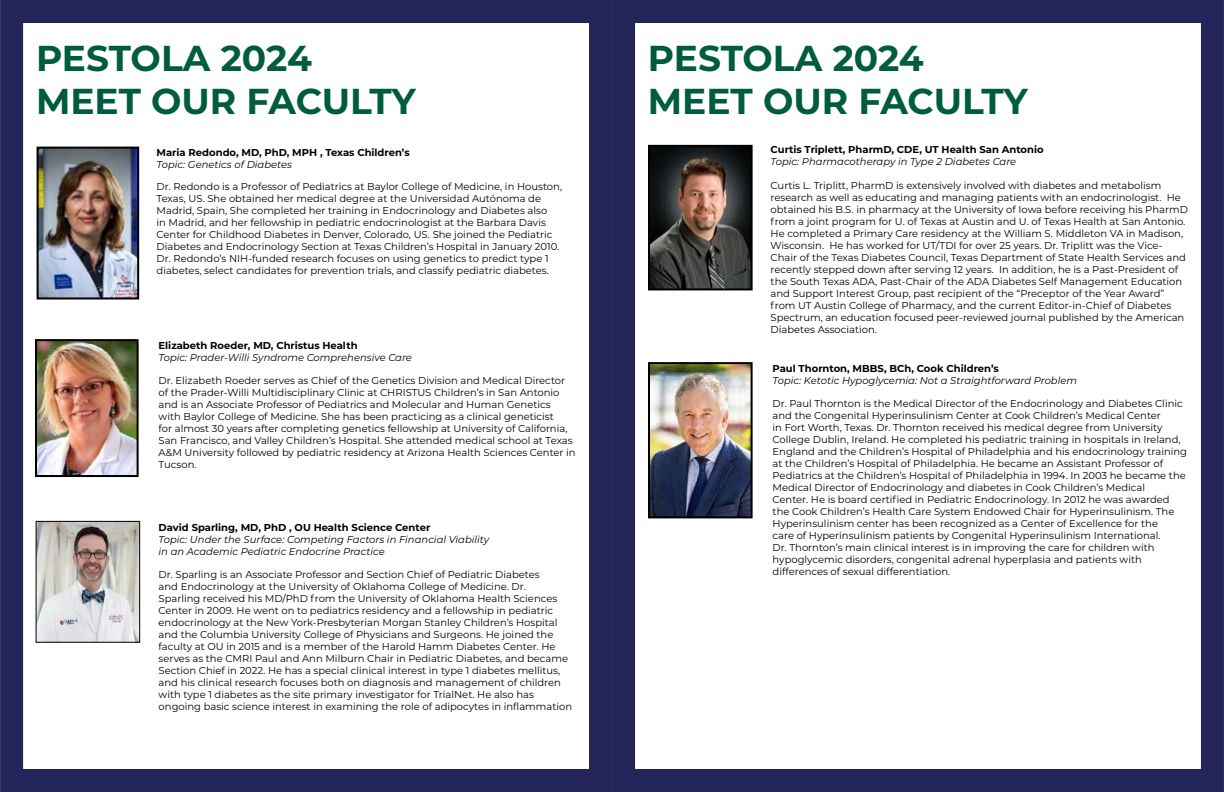
<style>
.page{position:relative;width:1224px;height:792px;background:#fff}
.page>*{position:absolute;margin:0;border:0;box-sizing:border-box;transform-origin:0 0}
.t1{font:700 36px/43.2px "Montserrat";letter-spacing:-.005em;color:#005c3f}
.t2{font:10px/12px "Montserrat";color:#000}
.t3{font:italic 10px/12px "Montserrat";color:#000}
.t4{font:700 10px "Montserrat";color:#000}
</style>
<div class="page">
<div style="left:612px;top:0;width:612px;height:792px;border:23px solid #24255a"></div>
<div style="left:0;top:0;width:612px;height:792px;border:23px solid #24255a"></div>
<img style="left:38px;top:342px;width:98px;height:132px">
<div style="left:35px;top:339px;width:104px;height:138px;border:2px solid #000"></div>
<img style="left:651px;top:148px;width:99px;height:139px">
<div style="left:648px;top:145px;width:105px;height:145px;border:2px solid #000"></div>
<img style="left:651px;top:365px;width:99px;height:150px">
<div style="left:648px;top:362px;width:105px;height:156px;border:2px solid #000"></div>
<img style="left:40px;top:150px;width:96px;height:146px">
<div style="left:37px;top:147px;width:102px;height:152px;border:2px solid #000"></div>
<img style="left:38px;top:523px;width:100px;height:118px">
<div style="left:36px;top:521px;width:104px;height:122px;border:1px solid #000"></div>
<h1 class="t1" style="left:36px;top:35px;width:381px">PESTOLA 2024<br>MEET OUR FACULTY</h1>
<p class="t4" style="left:157px;top:146px;width:255px">Maria Redondo, MD, PhD, MPH , Texas Children’s</p>
<p class="t3" style="left:157px;top:159px;width:137px">Topic: Genetics of Diabetes</p>
<p class="t2" style="left:157px;top:180px;width:407px">Dr. Redondo is a Professor of Pediatrics at Baylor College of Medicine, in Houston, Texas, US. She obtained her medical degree at the Universidad Autónoma de Madrid, Spain, She completed her training in Endocrinology and Diabetes also<br>in Madrid, and her fellowship in pediatric endocrinologist at the Barbara Davis Center for Childhood Diabetes in Denver, Colorado, US. She joined the Pediatric Diabetes and Endocrinology Section at Texas Children’s Hospital in January 2010.<br>Dr. Redondo’s NIH-funded research focuses on using genetics to predict type 1 diabetes, select candidates for prevention trials, and classify pediatric diabetes.</p>
<p class="t4" style="left:159px;top:338px;width:201px">Elizabeth Roeder, MD, Christus Health</p>
<p class="t3" style="left:159px;top:351px;width:255px">Topic: Prader-Willi Syndrome Comprehensive Care</p>
<p class="t2" style="left:159px;top:374px;width:419px">Dr. Elizabeth Roeder serves as Chief of the Genetics Division and Medical Director of the Prader-Willi Multidisciplinary Clinic at CHRISTUS Children’s in San Antonio and is an Associate Professor of Pediatrics and Molecular and Human Genetics<br>with Baylor College of Medicine. She has been practicing as a clinical geneticist<br>for almost 30 years after completing genetics fellowship at University of California, San Francisco, and Valley Children’s Hospital. She attended medical school at Texas A&amp;M University followed by pediatric residency at Arizona Health Sciences Center in Tucson.</p>
<p class="t4" style="left:159px;top:520px;width:273px">David Sparling, MD, PhD , OU Health Science Center</p>
<p class="t3" style="left:159px;top:533px;width:332px">Topic: Under the Surface: Competing Factors in Financial Viability in an Academic Pediatric Endocrine Practice</p>
<h1 class="t1" style="left:648px;top:35px;width:381px">PESTOLA 2024<br>MEET OUR FACULTY</h1>
<p class="t4" style="left:771px;top:142px;width:274px">Curtis Triplett, PharmD, CDE, UT Health San Antonio</p>
<p class="t3" style="left:771px;top:155px;width:247px">Topic: Pharmacotherapy in Type 2 Diabetes Care</p>
<p class="t2" style="left:771px;top:179px;width:419px">Curtis L. Triplitt, PharmD is extensively involved with diabetes and metabolism research as well as educating and managing patients with an endocrinologist. He obtained his B.S. in pharmacy at the University of Iowa before receiving his PharmD from a joint program for U. of Texas at Austin and U. of Texas Health at San Antonio.<br>He completed a Primary Care residency at the William S. Middleton VA in Madison, Wisconsin. He has worked for UT/TDI for over 25 years. Dr. Triplitt was the Vice-Chair of the Texas Diabetes Council, Texas Department of State Health Services and recently stepped down after serving 12 years. In addition, he is a Past-President of the South Texas ADA, Past-Chair of the ADA Diabetes Self Management Education and Support Interest Group, past recipient of the “Preceptor of the Year Award” from UT Austin College of Pharmacy, and the current Editor-in-Chief of Diabetes Spectrum, an education focused peer-reviewed journal published by the American Diabetes Association.</p>
<p class="t4" style="left:773px;top:361px;width:228px">Paul Thornton, MBBS, BCh, Cook Children’s</p>
<p class="t3" style="left:773px;top:374px;width:306px">Topic: Ketotic Hypoglycemia: Not a Straightforward Problem</p>
<p class="t2" style="left:773px;top:397px;width:416px">Dr. Paul Thornton is the Medical Director of the Endocrinology and Diabetes Clinic and the Congenital Hyperinsulinism Center at Cook Children’s Medical Center<br>in Fort Worth, Texas. Dr. Thornton received his medical degree from University College Dublin, Ireland. He completed his pediatric training in hospitals in Ireland, England and the Children’s Hospital of Philadelphia and his endocrinology training at the Children’s Hospital of Philadelphia. He became an Assistant Professor of Pediatrics at the Children’s Hospital of Philadelphia in 1994. In 2003 he became the Medical Director of Endocrinology and diabetes in Cook Children’s Medical<br>Center. He is board certified in Pediatric Endocrinology. In 2012 he was awarded the Cook Children’s Health Care System Endowed Chair for Hyperinsulinism. The Hyperinsulinism center has been recognized as a Center of Excellence for the<br>care of Hyperinsulinism patients by Congenital Hyperinsulinism International.<br>Dr. Thornton’s main clinical interest is in improving the care for children with hypoglycemic disorders, congenital adrenal hyperplasia and patients with</p>
<p class="t2" style="left:159px;top:568px;width:383px">Dr. Sparling is an Associate Professor and Section Chief of Pediatric Diabetes</p>
<p class="t2" style="left:773px;top:565px;width:179px">differences of sexual differentiation.</p>
<p class="t2" style="left:159px;top:580px;width:415px">and Endocrinology at the University of Oklahoma College of Medicine. Dr.<br>Sparling received his MD/PhD from the University of Oklahoma Health Sciences Center in 2009. He went on to pediatrics residency and a fellowship in pediatric endocrinology at the New York-Presbyterian Morgan Stanley Children’s Hospital and the Columbia University College of Physicians and Surgeons. He joined the faculty at OU in 2015 and is a member of the Harold Hamm Diabetes Center. He serves as the CMRI Paul and Ann Milburn Chair in Pediatric Diabetes, and became Section Chief in 2022. He has a special clinical interest in type 1 diabetes mellitus, and his clinical research focuses both on diagnosis and management of children with type 1 diabetes as the site primary investigator for TrialNet. He also has ongoing basic science interest in examining the role of adipocytes in inflammation</p>
</div>
